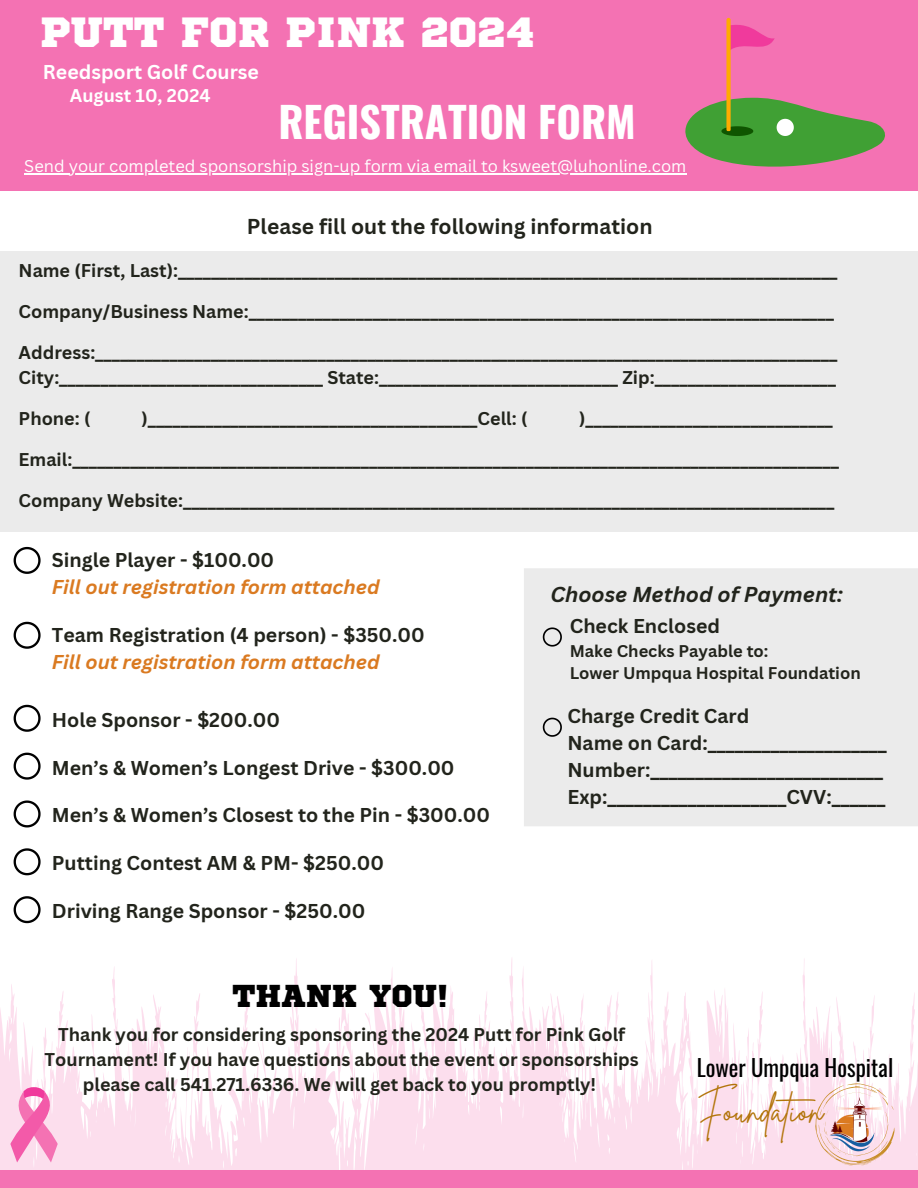
<style>
.page{position:relative;width:918px;height:1188px;background:#fff}
.page>*{position:absolute;margin:0;border:0;box-sizing:border-box;transform-origin:0 0}
.t1{font:700 42px "Oswald";color:#fff}
.t2{font:42px "Sports World";color:#fff}
.t3{font:35.55px "Brittany Signature";color:#b27409}
.t4{font:31.5px "Sports World";color:#000}
.t5{font:22.95px "Oswald";color:#000}
.t6{font:700 21px "Canva Sans";color:#22241c}
.t7{font:italic 700 21px "Canva Sans";color:#22241c}
.t8{font:700 19.5px "Canva Sans";color:#22241c}
.t9{font:italic 700 19.5px "Canva Sans";color:#da7a21}
.t10{font:700 19.5px "Canva Sans";color:#fff}
.t11{font:700 18px/24.8px "Canva Sans";color:#22241c;text-align:center}
.t12{font:700 18px "Canva Sans";color:#fff}
.t13{font:16.5px "Canva Sans";color:#fff}
.t14{font:700 16.5px "Canva Sans";color:#22241c}
</style>
<div class="page">
<div style="left:0;top:0;width:918px;height:190px;background:#f472b3"></div>
<svg style="left:685px;top:18px;width:200px;height:157px"></svg>
<div style="left:524px;top:568px;width:394px;height:258px;background:#ebebeb"></div>
<div style="left:0;top:251px;width:918px;height:281px;background:#ebebeb"></div>
<svg style="left:0;top:958px;width:918px;height:213px"></svg>
<svg style="left:10px;top:1087px;width:48px;height:75px;background:#f7a1cd"></svg>
<div style="left:0;top:1171px;width:918px;height:17px;background:#f472b3"></div>
<svg style="left:543px;top:627px;width:19px;height:20px"></svg>
<svg style="left:543px;top:718px;width:19px;height:19px"></svg>
<svg style="left:815px;top:1083px;width:80px;height:83px;background:#f6dadb"></svg>
<img style="left:829px;top:1094px;width:55px;height:57px">
<svg style="left:14px;top:547px;width:27px;height:27px"></svg>
<svg style="left:14px;top:622px;width:27px;height:27px"></svg>
<hr style="left:24px;top:173px;width:662px;height:2px;background:#fff">
<svg style="left:14px;top:705px;width:27px;height:27px"></svg>
<svg style="left:14px;top:753px;width:27px;height:27px"></svg>
<svg style="left:14px;top:800px;width:27px;height:27px"></svg>
<svg style="left:14px;top:848px;width:27px;height:27px"></svg>
<svg style="left:14px;top:896px;width:27px;height:27px"></svg>
<p class="t2" style="left:40px;top:14px;width:496px">PUTT FOR PINK 2024</p>
<p class="t10" style="left:43px;top:58px;width:218px">Reedsport Golf Course</p>
<p class="t12" style="left:70px;top:83px;width:142px">August 10, 2024</p>
<p class="t1" style="left:278px;top:89px;width:359px">REGISTRATION FORM</p>
<h5 class="t13" style="left:24px;top:155px;width:664px">Send your completed sponsorship sign-up form via email to ksweet@luhonline.com</h5>
<p class="t6" style="left:247px;top:212px;width:407px">Please fill out the following information</p>
<h2 class="t11" style="left:19px;top:258px;width:820px">Name (First, Last):________________________________________________________________________________</h2>
<p class="t11" style="left:19px;top:299px;width:817px">Company/Business Name:_______________________________________________________________________</p>
<p class="t11" style="left:19px;top:340px;width:820px">Address:__________________________________________________________________________________________</p>
<p class="t11" style="left:19px;top:365px;width:819px">City:________________________________ State:_____________________________ Zip:______________________</p>
<h1 class="t11" style="left:19px;top:406px;width:73px">Phone: (</h1>
<h1 class="t11" style="left:141px;top:406px;width:387px">)________________________________________Cell: (</h1>
<h1 class="t11" style="left:579px;top:406px;width:255px">)______________________________</h1>
<p class="t11" style="left:19px;top:447px;width:822px">Email:_____________________________________________________________________________________________</p>
<h5 class="t11" style="left:19px;top:488px;width:817px">Company Website:_______________________________________________________________________________</h5>
<p class="t8" style="left:52px;top:546px;width:224px">Single Player - $100.00</p>
<p class="t9" style="left:52px;top:573px;width:329px">Fill out registration form attached</p>
<p class="t8" style="left:52px;top:621px;width:374px">Team Registration (4 person) - $350.00</p>
<p class="t9" style="left:52px;top:648px;width:329px">Fill out registration form attached</p>
<p class="t8" style="left:52px;top:706px;width:230px">Hole Sponsor - $200.00</p>
<p class="t8" style="left:52px;top:754px;width:404px">Men’s &amp; Women’s Longest Drive - $300.00</p>
<p class="t8" style="left:52px;top:802px;width:440px">Men’s &amp; Women’s Closest to the Pin - $300.00</p>
<p class="t8" style="left:52px;top:849px;width:334px">Putting Contest AM &amp; PM- $250.00</p>
<p class="t8" style="left:52px;top:897px;width:315px">Driving Range Sponsor - $250.00</p>
<p class="t4" style="left:232px;top:982px;width:218px">THANK YOU!</p>
<p class="t7" style="left:550px;top:579px;width:294px">Choose Method of Payment:</p>
<p class="t8" style="left:570px;top:612px;width:152px">Check Enclosed</p>
<p class="t14" style="left:570px;top:639px;width:200px">Make Checks Payable to:</p>
<p class="t14" style="left:570px;top:662px;width:293px">Lower Umpqua Hospital Foundation</p>
<p class="t8" style="left:567px;top:702px;width:183px">Charge Credit Card</p>
<p class="t8" style="left:567px;top:729px;width:321px">Name on Card:____________________</p>
<p class="t8" style="left:567px;top:756px;width:317px">Number:__________________________</p>
<p class="t8" style="left:567px;top:783px;width:320px">Exp:____________________CVV:______</p>
<p class="t11" style="left:45px;top:1022px;width:596px">Thank you for considering sponsoring the 2024 Putt for Pink Golf<br>Tournament! If you have questions about the event or sponsorships please call 541.271.6336. We will get back to you promptly!</p>
<p class="t5" style="left:697px;top:1050px;width:198px">Lower Umpqua Hospital</p>
<p class="t3" style="left:697px;top:1087px;width:130px">Foundation</p>
</div>
